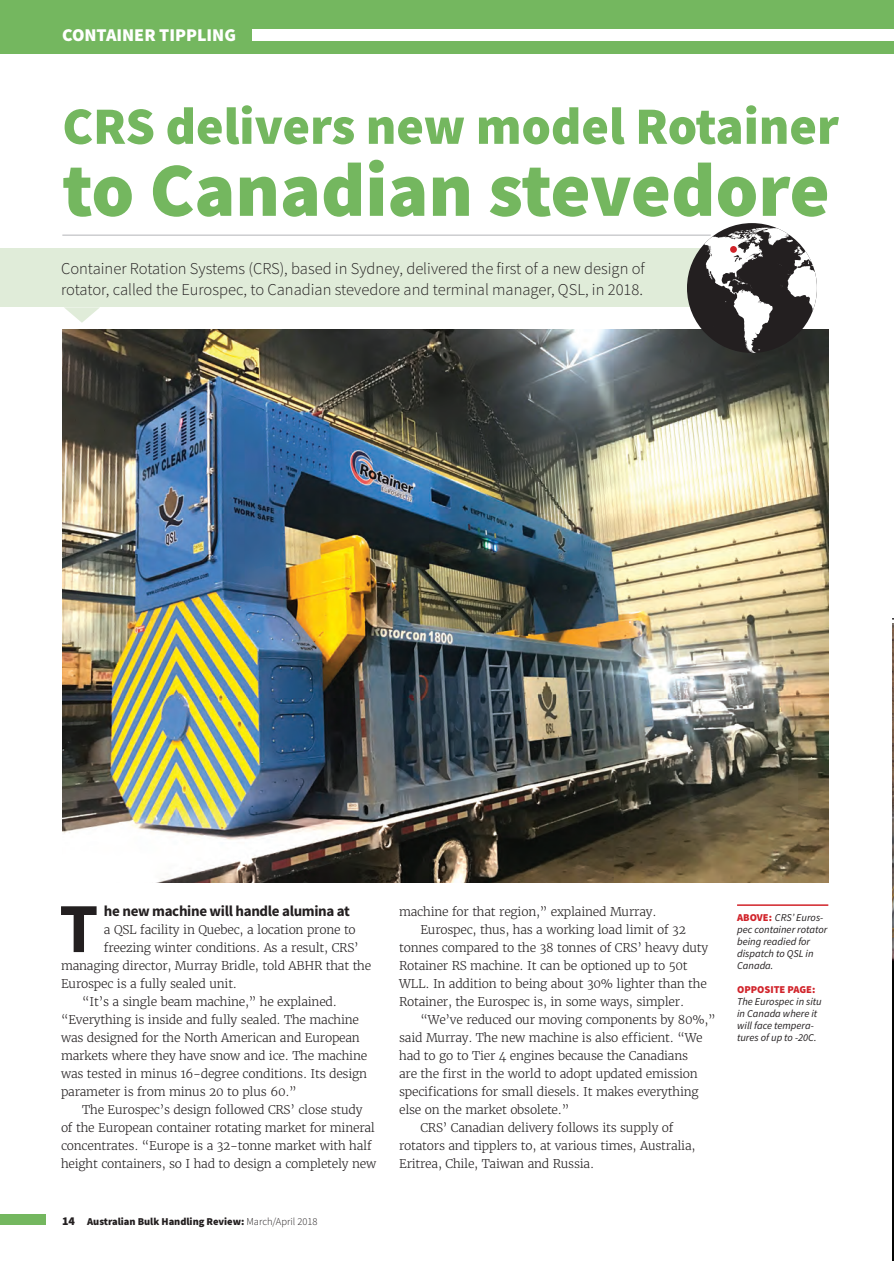
<style>
.page{position:relative;width:894px;height:1264px;background:#fff}
.page>*{position:absolute;margin:0;border:0;box-sizing:border-box;transform-origin:0 0}
.t1{font:900 76.5px "Source Sans Pro";color:#74b75f}
.t2{font:700 70.2px "Source Sans Pro";color:#231f20}
.t3{font:900 52.5px "Source Sans Pro";color:#74b75f}
.t4{font:900 18px "Source Sans Pro";color:#fff}
.t5{font:300 16.5px/21px "Source Sans Pro";color:#231f20}
.t6{font:700 15px "Source Sans Pro";letter-spacing:-.02em;color:#231f20}
.t7{font:300 12px "Merriweather";letter-spacing:-.02em;color:#231f20}
.t8{font:italic 10.5px/12px "Source Sans Pro";color:#231f20}
.t9{font:900 10.5px "Source Sans Pro";color:#231f20}
.t10{font:900 10.5px "Source Sans Pro";color:#d1232a}
.s1{font-size:12px}
.s2{font-weight:300}
.s3{font-weight:900;font-style:normal;color:#d1232a}
</style>
<div class="page">
<div style="left:0;top:0;width:894px;height:54px;background:#74b75f"></div>
<div style="left:252px;top:30px;width:640px;height:11px;background:#fff"></div>
<hr style="left:62px;top:235px;width:648px;height:1px;background:#bcbdc0">
<div style="left:0;top:248px;width:713px;height:59px;background:#e0ecd9"></div>
<img style="left:62px;top:330px;width:766px;height:552px">
<div style="left:0;top:1214px;width:45px;height:11px;background:#74b75f"></div>
<svg style="left:687px;top:227px;width:129px;height:126px"></svg>
<div style="left:730px;top:246px;width:7px;height:7px;background:#d1232a;border-radius:50%"></div>
<hr style="left:737px;top:904px;width:91px;height:2px;background:#d1232a">
<hr style="left:892px;top:623px;width:2px;height:638px;background:#050504">
<img style="left:892px;top:623px;width:2px;height:337px">
<svg style="left:892px;top:30px;width:2px;height:11px"></svg>
<svg style="left:64px;top:307px;width:36px;height:16px"></svg>
<h3 class="t4" style="left:62px;top:23px;width:175px">CONTAINER TIPPLING</h3>
<h3 class="t3" style="left:62px;top:90px;width:778px">CRS delivers new model Rotainer</h3>
<h1 class="t1" style="left:62px;top:137px;width:769px">to Canadian stevedore</h1>
<h3 class="t5" style="left:61px;top:258px;width:585px">Container Rotation Systems (CRS), based in Sydney, delivered the first of a new design of rotator, called the Eurospec, to Canadian stevedore and terminal manager, QSL, in 2018.</h3>
<h2 class="t2" style="left:59px;top:881px;width:41px">T</h2>
<p class="t6" style="left:104px;top:901px;width:247px">he new machine will handle alumina at</p>
<p class="t7" style="left:104px;top:922px;width:253px">a QSL facility in Quebec, a location prone to</p>
<p class="t7" style="left:104px;top:940px;width:256px">freezing winter conditions. As a result, CRS’</p>
<p class="t7" style="left:61px;top:958px;width:312px">managing director, Murray Bridle, told ABHR that the</p>
<p class="t7" style="left:61px;top:976px;width:177px">Eurospec is a fully sealed unit.</p>
<p class="t7" style="left:82px;top:994px;width:256px">“It’s a single beam machine,” he explained.</p>
<p class="t7" style="left:61px;top:1012px;width:299px">“Everything is inside and fully sealed. The machine</p>
<p class="t7" style="left:61px;top:1030px;width:300px">was designed for the North American and European</p>
<p class="t7" style="left:61px;top:1048px;width:308px">markets where they have snow and ice. The machine</p>
<p class="t7" style="left:61px;top:1066px;width:307px">was tested in minus 16-degree conditions. Its design</p>
<p class="t7" style="left:61px;top:1084px;width:237px">parameter is from minus 20 to plus 60.”</p>
<p class="t7" style="left:82px;top:1102px;width:282px">The Eurospec’s design followed CRS’ close study</p>
<p class="t7" style="left:61px;top:1120px;width:315px">of the European container rotating market for mineral</p>
<p class="t7" style="left:61px;top:1138px;width:312px">concentrates. “Europe is a 32-tonne market with half</p>
<p class="t7" style="left:61px;top:1156px;width:317px">height containers, so I had to design a completely new</p>
<p class="t9" style="left:62px;top:1214px;width:257px"><span class="s1">14</span> Australian Bulk Handling Review: <span class="s2">March/April 2018</span></p>
<p class="t7" style="left:399px;top:904px;width:259px">machine for that region,” explained Murray.</p>
<p class="t7" style="left:420px;top:922px;width:267px">Eurospec, thus, has a working load limit of 32</p>
<p class="t7" style="left:399px;top:940px;width:311px">tonnes compared to the 38 tonnes of CRS’ heavy duty</p>
<p class="t7" style="left:399px;top:958px;width:290px">Rotainer RS machine. It can be optioned up to 50t</p>
<p class="t7" style="left:399px;top:976px;width:309px">WLL. In addition to being about 30% lighter than the</p>
<p class="t7" style="left:399px;top:994px;width:286px">Rotainer, the Eurospec is, in some ways, simpler.</p>
<p class="t7" style="left:420px;top:1012px;width:297px">“We’ve reduced our moving components by 80%,”</p>
<p class="t7" style="left:399px;top:1030px;width:305px">said Murray. The new machine is also efficient. “We</p>
<p class="t7" style="left:399px;top:1048px;width:290px">had to go to Tier 4 engines because the Canadians</p>
<p class="t7" style="left:399px;top:1066px;width:300px">are the first in the world to adopt updated emission</p>
<p class="t7" style="left:399px;top:1084px;width:301px">specifications for small diesels. It makes everything</p>
<p class="t7" style="left:399px;top:1102px;width:172px">else on the market obsolete.”</p>
<p class="t7" style="left:420px;top:1120px;width:255px">CRS’ Canadian delivery follows its supply of</p>
<p class="t7" style="left:399px;top:1138px;width:298px">rotators and tipplers to, at various times, Australia,</p>
<p class="t7" style="left:399px;top:1156px;width:196px">Eritrea, Chile, Taiwan and Russia.</p>
<p class="t8" style="left:737px;top:911px;width:92px"><span class="s3">ABOVE:</span> CRS’ Euros&shy;pec container rotator being readied for dispatch to QSL in<br>Canada.</p>
<p class="t10" style="left:737px;top:982px;width:80px">OPPOSITE PAGE:</p>
<p class="t8" style="left:737px;top:995px;width:86px">The Eurospec in situ in Canada where it will face tempera&shy;tures of up to -20C.</p>
</div>
